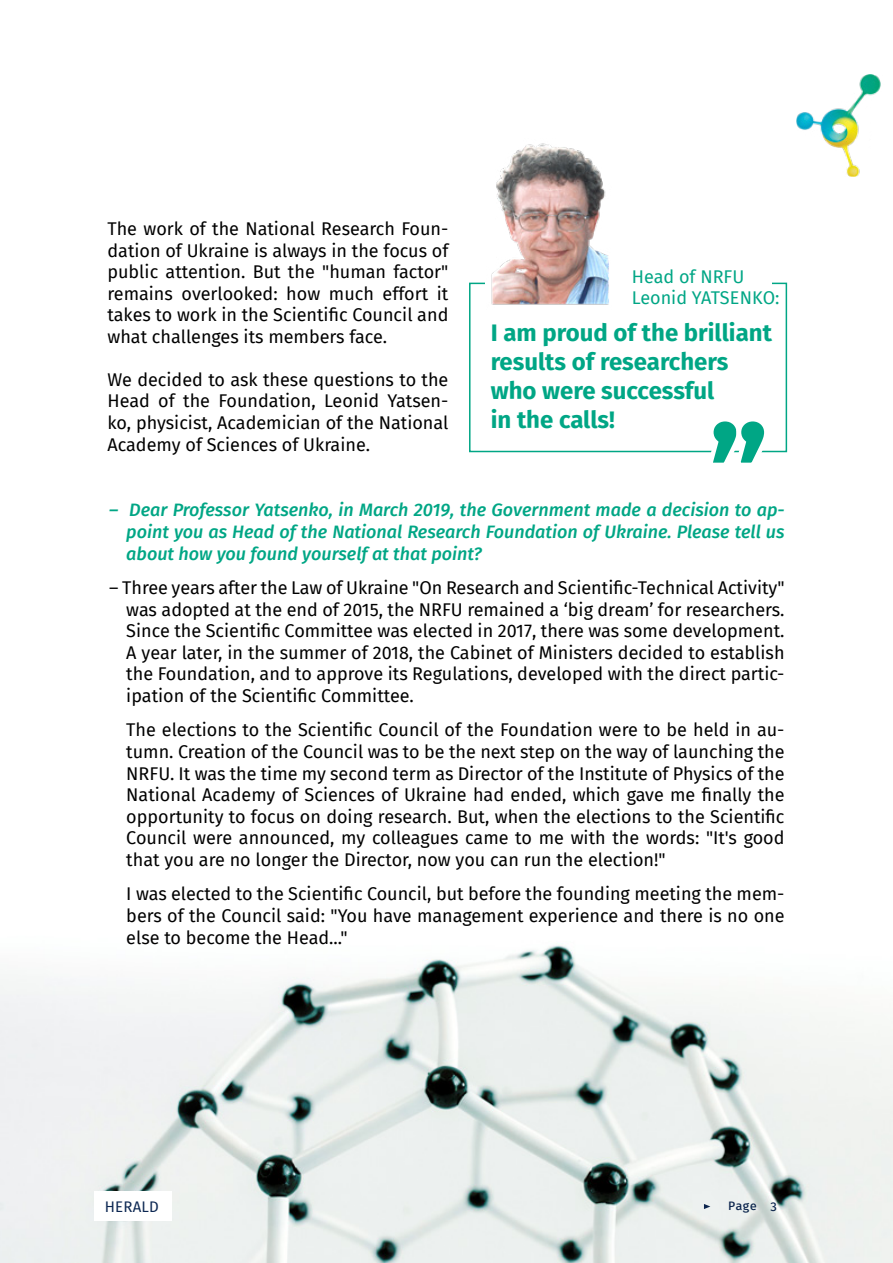
<style>
.page{position:relative;width:893px;height:1263px;background:#fff}
.page>*{position:absolute;margin:0;border:0;box-sizing:border-box;transform-origin:0 0}
.t1{font:700 24px/28.8px "Fira Sans";color:#00a685}
.t2{font:18px/21.6px "Fira Sans";color:#000;text-align:justify}
.t3{font:italic 500 18px/21.6px "Fira Sans";color:#00a685;text-align:justify}
.t4{font:18px/21.6px "Fira Sans";color:#00a685}
.t5{font:15px "Fira Sans";letter-spacing:.01em;color:#0c2752}
.t6{font:500 12px "Fira Mono";color:#0c2752}
</style>
<div class="page">
<img style="left:796px;top:74px;width:85px;height:103px">
<div style="left:469px;top:283px;width:318px;height:169px;border:2px solid #00a685"></div>
<div style="left:485px;top:234px;width:286px;height:70px;background:#fff"></div>
<svg style="left:704px;top:421px;width:68px;height:42px"></svg>
<img style="left:0;top:945px;width:893px;height:318px">
<img style="left:491px;top:143px;width:118px;height:162px">
<div style="left:94px;top:1192px;width:78px;height:29px;background:#fff"></div>
<p class="t2" style="left:107px;top:217px;width:342px">The work of the National Research Foun&shy;dation of Ukraine is always in the focus of public attention. But the "human factor" remains overlooked: how much effort it takes to work in the Scientific Council and what challenges its members face.</p>
<p class="t2" style="left:107px;top:368px;width:342px">We decided to ask these questions to the Head of the Foundation, Leonid Yatsen&shy;ko, physicist, Academician of the National Academy of Sciences of Ukraine.</p>
<p class="t4" style="left:632px;top:265px;width:149px">Head of NRFU<br>Leonid YATSENKO:</p>
<h1 class="t1" style="left:491px;top:317px;width:283px">I am proud of the brilliant results of researchers who were successful<br>in the calls!</h1>
<p class="t3" style="left:126px;top:498px;width:660px;text-indent:-17px">– Dear Professor Yatsenko, in March 2019, the Government made a decision to ap&shy;point you as Head of the National Research Foundation of Ukraine. Please tell us about how you found yourself at that point?</p>
<p class="t2" style="left:126px;top:576px;width:660px;text-indent:-17px">– Three years after the Law of Ukraine "On Research and Scientific-Technical Activity" was adopted at the end of 2015, the NRFU remained a ‘big dream’ for researchers.<br>Since the Scientific Committee was elected in 2017, there was some development.<br>A year later, in the summer of 2018, the Cabinet of Ministers decided to establish the Foundation, and to approve its Regulations, developed with the direct partic&shy;ipation of the Scientific Committee.</p>
<p class="t2" style="left:126px;top:719px;width:660px">The elections to the Scientific Council of the Foundation were to be held in au&shy;tumn. Creation of the Council was to be the next step on the way of launching the NRFU. It was the time my second term as Director of the Institute of Physics of the National Academy of Sciences of Ukraine had ended, which gave me finally the opportunity to focus on doing research. But, when the elections to the Scientific Council were announced, my colleagues came to me with the words: "It's good that you are no longer the Director, now you can run the election!"</p>
<p class="t2" style="left:126px;top:883px;width:660px">I was elected to the Scientific Council, but before the founding meeting the mem&shy;bers of the Council said: "You have management experience and there is no one else to become the Head..."</p>
<p class="t5" style="left:105px;top:1195px;width:55px">HERALD</p>
<p class="t6" style="left:728px;top:1198px;width:51px">Page 3</p>
</div>
